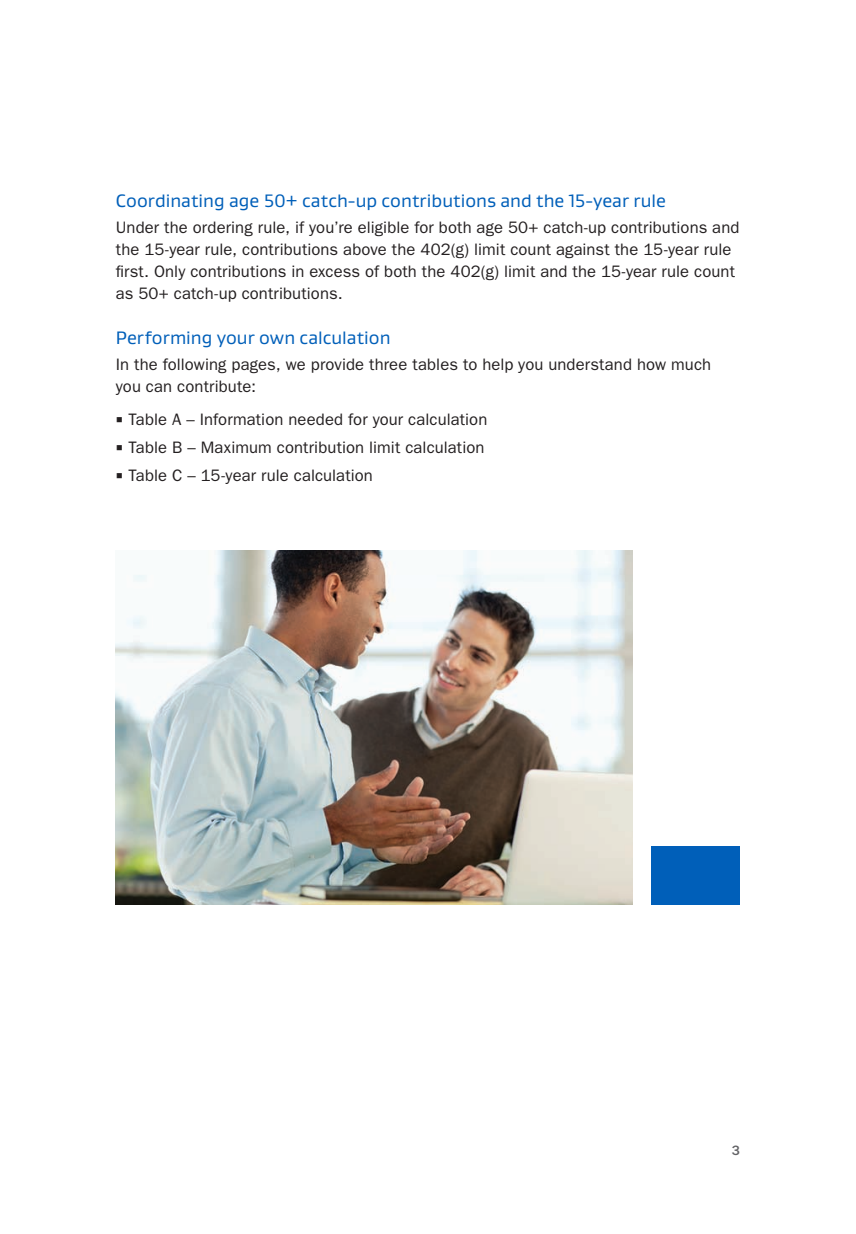
<style>
.page{position:relative;width:856px;height:1234px;background:#fff}
.page>*{position:absolute;margin:0;border:0;box-sizing:border-box;transform-origin:0 0}
.t1{font:18.38px "Gustan";color:#005fb9}
.t2{font:16.62px/21.9px "ITC Franklin Gothic Std";letter-spacing:.005em;color:#231f20}
.t3{font:500 14px "ITC Franklin Gothic Std";color:#636366}
</style>
<div class="page">
<div style="left:651px;top:845px;width:88px;height:59px;background:#005fb9"></div>
<img style="left:116px;top:550px;width:516px;height:354px">
<p class="t1" style="left:116px;top:189px;width:551px">Coordinating age 50+ catch-up contributions and the 15-year rule</p>
<p class="t2" style="left:116px;top:217px;width:625px">Under the ordering rule, if you’re eligible for both age 50+ catch-up contributions and the 15-year rule, contributions above the 402(g) limit count against the 15-year rule first. Only contributions in excess of both the 402(g) limit and the 15-year rule count as 50+ catch-up contributions.</p>
<p class="t1" style="left:116px;top:326px;width:276px">Performing your own calculation</p>
<p class="t2" style="left:116px;top:353px;width:596px">In the following pages, we provide three tables to help you understand how much you can contribute:</p>
<p class="t2" style="left:128px;top:405px;width:360px;line-height:28.2px">Table A – Information needed for your calculation<br>Table B – Maximum contribution limit calculation<br>Table C – 15-year rule calculation</p>
<p class="t3" style="left:731px;top:1142px;width:10px">3</p>
</div>
